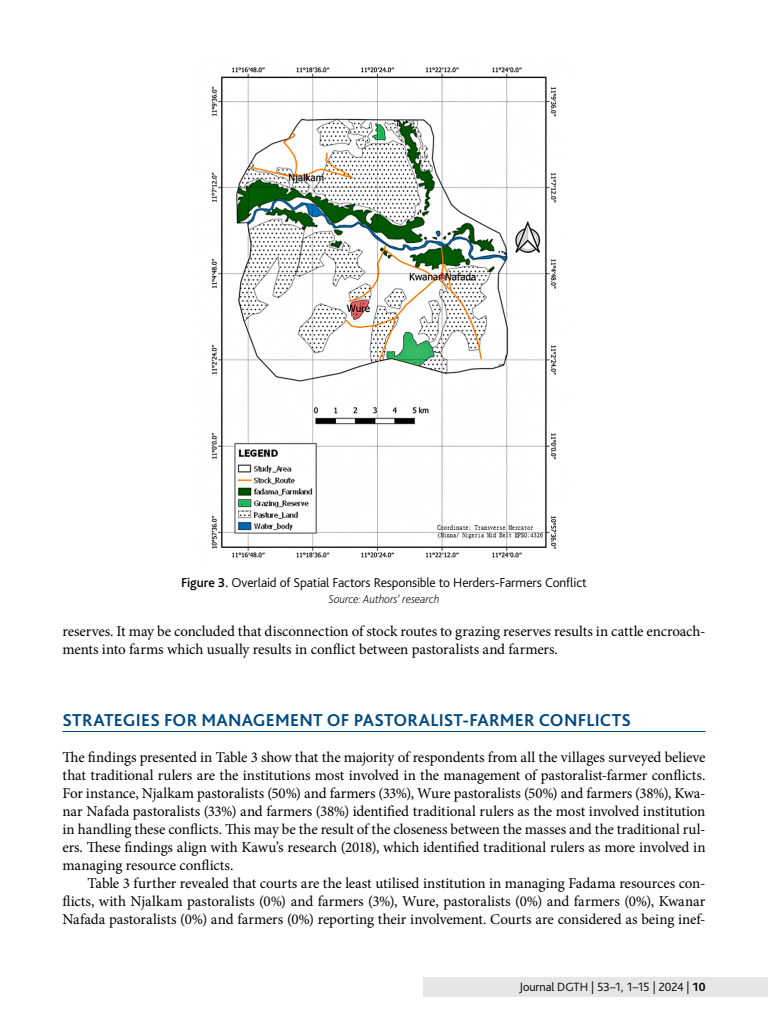
<style>
.page{position:relative;width:768px;height:1024px;background:#fff}
.page>*{position:absolute;margin:0;border:0;box-sizing:border-box;transform-origin:0 0}
.t1{font:700 18px "Bliss Pro";letter-spacing:.01em;color:#004a80}
.t2{font:15px/18px "Minion Pro";letter-spacing:-.005em;color:#000;text-align:justify}
.t3{font:300 13.5px "Bliss Pro";letter-spacing:-.01em;color:#000}
.t4{font:300 12.5px "Bliss Pro";letter-spacing:-.01em;color:#000}
.t5{font:italic 200 12px "Bliss Pro";letter-spacing:-.01em;color:#000}
.s1{font-weight:500}
.s2{font-weight:700}
</style>
<div class="page">
<div style="left:423px;top:978px;width:345px;height:20px;background:#e6e6e6"></div>
<hr style="left:62px;top:731px;width:644px;height:1px;background:#004a80">
<img style="left:211px;top:67px;width:346px;height:491px">
<p class="t3" style="left:181px;top:574px;width:407px"><span class="s1">Figure 3.</span> Overlaid of Spatial Factors Responsible to Herders-Farmers Conflict</p>
<p class="t5" style="left:329px;top:591px;width:112px">Source: Authors’ research</p>
<p class="t2" style="left:62px;top:622px;width:645px">reserves. It may be concluded that disconnection of stock routes to grazing reserves results in cattle encroach&shy;ments into farms which usually results in conflict between pastoralists and farmers.</p>
<p class="t1" style="left:63px;top:709px;width:570px">STRATEGIES FOR MANAGEMENT OF PASTORALIST-FARMER CONFLICTS</p>
<p class="t2" style="left:62px;top:748px;width:645px">The findings presented in Table 3 show that the majority of respondents from all the villages surveyed believe that traditional rulers are the institutions most involved in the management of pastoralist-farmer conflicts.<br>For instance, Njalkam pastoralists (50%) and farmers (33%), Wure pastoralists (50%) and farmers (38%), Kwa&shy;nar Nafada pastoralists (33%) and farmers (38%) identified traditional rulers as the most involved institution in handling these conflicts. This may be the result of the closeness between the masses and the traditional rul&shy;ers. These findings align with Kawu’s research (2018), which identified traditional rulers as more involved in managing resource conflicts.</p>
<p class="t2" style="left:62px;top:874px;width:645px;text-indent:25px">Table 3 further revealed that courts are the least utilised institution in managing Fadama resources con&shy;flicts, with Njalkam pastoralists (0%) and farmers (3%), Wure, pastoralists (0%) and farmers (0%), Kwanar Nafada pastoralists (0%) and farmers (0%) reporting their involvement. Courts are considered as being inef-</p>
<p class="t4" style="left:519px;top:979px;width:188px">Journal DGTH | 53–1, 1–15 | 2024 | <span class="s2">10</span></p>
</div>
